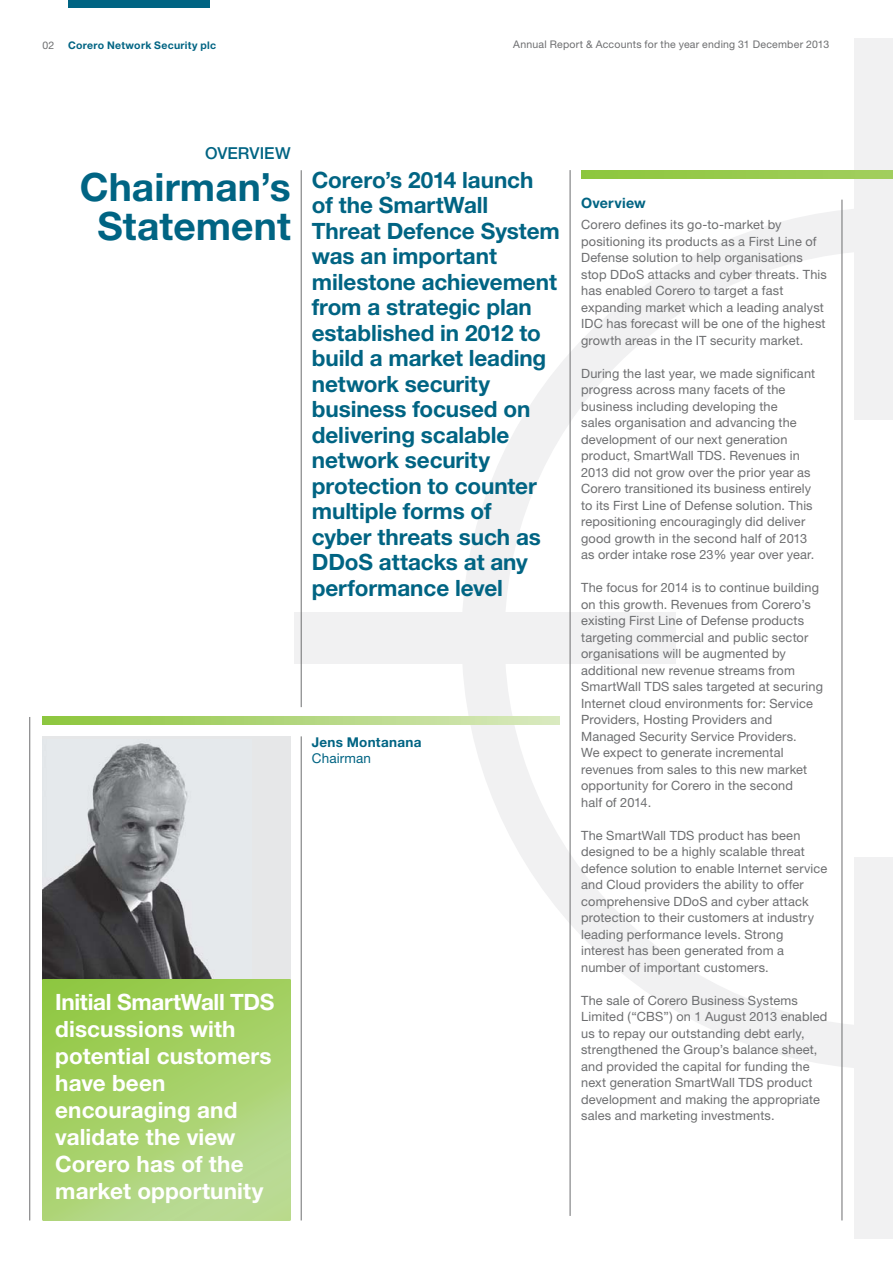
<style>
.page{position:relative;width:893px;height:1263px;background:#fff}
.page>*{position:absolute;margin:0;border:0;box-sizing:border-box;transform-origin:0 0}
.t1{font:700 39px/39px "Helvetica Neue";letter-spacing:.005em;color:#006483;text-align:center}
.t2{font:700 22.5px/25.5px "Helvetica Neue";letter-spacing:-.005em;color:#006483}
.t3{font:700 22.5px/27px "Helvetica Neue";letter-spacing:.005em;color:#fff}
.t4{font:500 16.5px "Helvetica Neue";letter-spacing:.005em;color:#006483}
.t5{font:700 14.25px "Helvetica Neue";letter-spacing:.015em;color:#006483}
.t6{font:700 13.5px "Helvetica Neue";letter-spacing:.015em;color:#006483}
.t7{font:13.5px "Helvetica Neue";letter-spacing:.01em;color:#006483}
.t8{font:12.75px/16.5px "Helvetica Neue";letter-spacing:.01em;color:#6d6e70}
.t9{font:10.5px "Helvetica Neue";letter-spacing:.02em;color:#6d6e70}
.t10{font:700 10.5px "Helvetica Neue";letter-spacing:.025em;color:#006483}
</style>
<div class="page">
<div style="left:68px;top:0;width:142px;height:8px;background:#006483"></div>
<div style="left:855px;top:857px;width:38px;height:382px;background:#f1f1f2"></div>
<div style="left:855px;top:38px;width:38px;height:381px;background:#f1f1f2"></div>
<div style="left:294px;top:613px;width:381px;height:51px;background:#f1f1f2"></div>
<svg style="left:461px;top:207px;width:432px;height:863px"></svg>
<hr style="left:29px;top:717px;width:1px;height:503px;background:#6d6e70">
<svg style="left:43px;top:717px;width:517px;height:8px;background:#b3d77e"></svg>
<div style="left:43px;top:736px;width:248px;height:243px;background:#e6e7e8"></div>
<img style="left:43px;top:743px;width:170px;height:236px">
<hr style="left:301px;top:170px;width:1px;height:537px;background:#6d6e70">
<hr style="left:570px;top:170px;width:1px;height:1046px;background:#6d6e70">
<hr style="left:301px;top:736px;width:1px;height:484px;background:#6d6e70">
<svg style="left:581px;top:170px;width:312px;height:8px;background:#97ca4d"></svg>
<svg style="left:43px;top:979px;width:248px;height:241px;background:#a7d16c"></svg>
<hr style="left:842px;top:200px;width:1px;height:1020px;background:#6d6e70">
<p class="t9" style="left:43px;top:41px;width:13px">02</p>
<p class="t10" style="left:68px;top:41px;width:150px">Corero Network Security plc</p>
<p class="t9" style="left:513px;top:41px;width:317px">Annual Report &amp; Accounts for the year ending 31 December 2013</p>
<p class="t4" style="left:205px;top:147px;width:87px">OVERVIEW</p>
<h1 class="t1" style="left:80px;top:171px;width:212px">Chairman’s<br>Statement</h1>
<p class="t2" style="left:312px;top:169px;width:249px">Corero’s 2014 launch of the SmartWall<br>Threat Defence System was an important milestone achievement from a strategic plan established in 2012 to build a market leading network security business focused on delivering scalable network security protection to counter multiple forms of<br>cyber threats such as<br>DDoS attacks at any performance level</p>
<p class="t6" style="left:312px;top:737px;width:111px">Jens Montanana</p>
<p class="t7" style="left:312px;top:754px;width:61px">Chairman</p>
<h2 class="t3" style="left:55px;top:990px;width:221px">Initial SmartWall TDS discussions with potential customers have been encouraging and validate the view<br>Corero has of the market opportunity</h2>
<p class="t5" style="left:581px;top:198px;width:66px">Overview</p>
<p class="t8" style="left:581px;top:218px;width:247px">Corero defines its go-to-market by positioning its products as a First Line of Defense solution to help organisations stop DDoS attacks and cyber threats. This has enabled Corero to target a fast expanding market which a leading analyst IDC has forecast will be one of the highest growth areas in the IT security market.</p>
<p class="t8" style="left:581px;top:366px;width:236px">During the last year, we made significant progress across many facets of the business including developing the<br>sales organisation and advancing the development of our next generation product, SmartWall TDS. Revenues in 2013 did not grow over the prior year as Corero transitioned its business entirely to its First Line of Defense solution. This repositioning encouragingly did deliver good growth in the second half of 2013 as order intake rose 23% year over year.</p>
<p class="t8" style="left:581px;top:581px;width:243px">The focus for 2014 is to continue building on this growth. Revenues from Corero’s existing First Line of Defense products targeting commercial and public sector organisations will be augmented by additional new revenue streams from SmartWall TDS sales targeted at securing Internet cloud environments for: Service Providers, Hosting Providers and Managed Security Service Providers.<br>We expect to generate incremental revenues from sales to this new market opportunity for Corero in the second<br>half of 2014.</p>
<p class="t8" style="left:581px;top:828px;width:248px">The SmartWall TDS product has been designed to be a highly scalable threat defence solution to enable Internet service and Cloud providers the ability to offer comprehensive DDoS and cyber attack protection to their customers at industry leading performance levels. Strong interest has been generated from a number of important customers.</p>
<p class="t8" style="left:581px;top:993px;width:248px">The sale of Corero Business Systems Limited (“CBS”) on 1 August 2013 enabled us to repay our outstanding debt early, strengthened the Group’s balance sheet, and provided the capital for funding the next generation SmartWall TDS product development and making the appropriate sales and marketing investments.</p>
</div>
